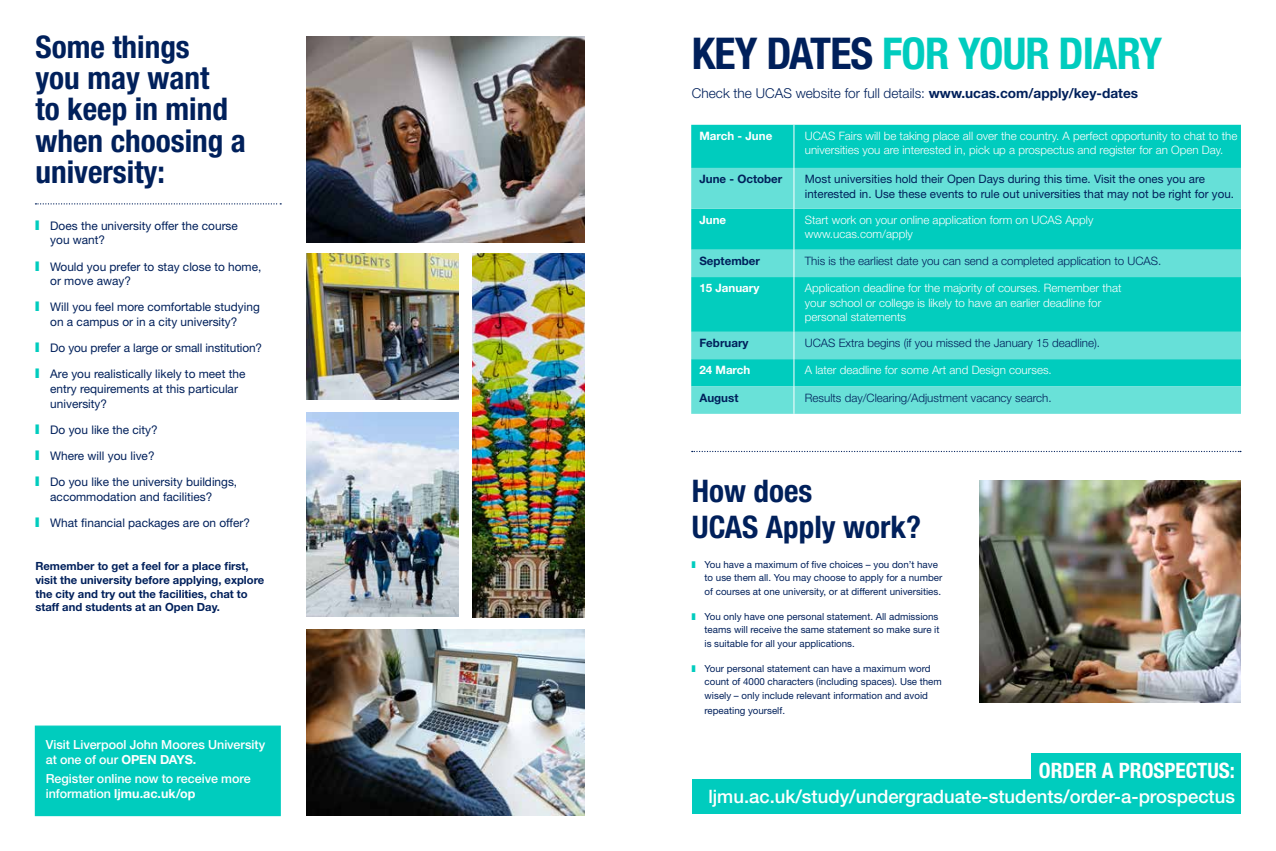
<style>
.page{position:relative;width:1276px;height:851px;background:#fff}
.page>*{position:absolute;margin:0;border:0;box-sizing:border-box;transform-origin:0 0}
.t1{font:700 condensed 43.88px "Helvetica Neue LT Std";letter-spacing:-.02em;color:#00ccbe}
.t2{font:700 condensed 31.25px/31.2px "Helvetica Neue LT Std";color:#00205b}
.t3{font:700 condensed 31.12px/35px "Helvetica Neue LT Std";color:#00205b}
.t4{font:700 condensed 21.25px "Helvetica Neue LT Std";color:#fff}
.t5{font:500 18.5px "Helvetica Neue LT Std";color:#fff}
.t6{font:300 13.62px "Helvetica Neue LT Std";color:#00205b}
.t7{font:500 12.5px/15px "Helvetica Neue LT Std";letter-spacing:-.005em;color:#fff}
.t8{font:11.88px/14.9px "Helvetica Neue LT Std";color:#00205b}
.t9{font:300 11.62px/14.5px "Helvetica Neue LT Std";color:#fff}
.t10{font:300 11.62px "Helvetica Neue LT Std";color:#00205b}
.t11{font:11.62px/14.5px "Helvetica Neue LT Std";color:#00205b}
.t12{font:700 11.62px "Helvetica Neue LT Std";color:#00205b}
.t13{font:700 11.62px "Helvetica Neue LT Std";color:#fff}
.t14{font:700 11.25px/13.8px "Helvetica Neue LT Std";color:#00205b}
.t15{font:9.75px/13.6px "Helvetica Neue LT Std";color:#00205b}
.s1{color:#00ccbe}
.s2{font-weight:700}
.s3{color:#00205b}
</style>
<div class="page">
<img style="left:307px;top:36px;width:277px;height:206px">
<img style="left:307px;top:253px;width:151px;height:146px">
<img style="left:307px;top:412px;width:151px;height:204px">
<img style="left:472px;top:253px;width:112px;height:364px">
<img style="left:307px;top:629px;width:277px;height:186px">
<div style="left:35px;top:725px;width:246px;height:91px;background:#00ccbe;border:1px solid #00ccbe"></div>
<div style="left:691px;top:125px;width:550px;height:43px;background:#00ccbe"></div>
<svg style="left:691px;top:168px;width:550px;height:82px;background:#34d6cb"></svg>
<hr style="left:793px;top:125px;width:1px;height:43px;background:#fff">
<hr style="left:793px;top:168px;width:1px;height:41px;background:#fff">
<hr style="left:793px;top:209px;width:1px;height:41px;background:#fff">
<svg style="left:691px;top:250px;width:550px;height:164px;background:#37d7cb"></svg>
<img style="left:979px;top:480px;width:261px;height:222px">
<div style="left:692px;top:753px;width:548px;height:60px;background:#00ccbe"></div>
<div style="left:685px;top:751px;width:345px;height:27px;background:#fff"></div>
<svg style="left:35px;top:203px;width:246px;height:1px"></svg>
<svg style="left:692px;top:451px;width:549px;height:1px"></svg>
<h2 class="t2" style="left:35px;top:31px;width:212px">Some things<br>you may want<br>to keep in mind when choosing a university:</h2>
<p class="t8" style="left:50px;top:218px;width:189px;text-indent:-15px"><span class="s1">■</span> Does the university offer the course you want?</p>
<p class="t8" style="left:50px;top:259px;width:213px;text-indent:-15px"><span class="s1">■</span> Would you prefer to stay close to home, or move away?</p>
<p class="t8" style="left:50px;top:299px;width:211px;text-indent:-15px"><span class="s1">■</span> Will you feel more comfortable studying on a campus or in a city university?</p>
<p class="t8" style="left:35px;top:340px;width:228px"><span class="s1">■</span> Do you prefer a large or small institution?</p>
<p class="t8" style="left:50px;top:366px;width:197px;text-indent:-15px"><span class="s1">■</span> Are you realistically likely to meet the entry requirements at this particular university?</p>
<p class="t8" style="left:35px;top:422px;width:124px"><span class="s1">■</span> Do you like the city?</p>
<p class="t8" style="left:35px;top:448px;width:121px"><span class="s1">■</span> Where will you live?</p>
<p class="t8" style="left:50px;top:474px;width:188px;text-indent:-15px"><span class="s1">■</span> Do you like the university buildings, accommodation and facilities?</p>
<p class="t8" style="left:35px;top:515px;width:216px"><span class="s1">■</span> What financial packages are on offer?</p>
<p class="t14" style="left:35px;top:559px;width:230px">Remember to get a feel for a place first, visit the university before applying, explore the city and try out the facilities, chat to staff and students at an Open Day.</p>
<p class="t7" style="left:46px;top:737px;width:221px">Visit Liverpool John Moores University at one of our <span class="s2">OPEN DAYS.</span></p>
<p class="t7" style="left:46px;top:770px;width:206px">Register online now to receive more information <span class="s2">ljmu.ac.uk/op</span></p>
<h1 class="t1" style="left:692px;top:27px;width:472px"><span class="s3">KEY DATES</span> FOR YOUR DIARY</h1>
<h3 class="t6" style="left:692px;top:85px;width:448px">Check the UCAS website for full details: <span class="s2">www.ucas.com/apply/key-dates</span></h3>
<p class="t13" style="left:699px;top:128px;width:74px">March - June</p>
<p class="t9" style="left:805px;top:128px;width:434px">UCAS Fairs will be taking place all over the country. A perfect opportunity to chat to the universities you are interested in, pick up a prospectus and register for an Open Day.</p>
<p class="t12" style="left:699px;top:172px;width:84px">June - October</p>
<p class="t11" style="left:805px;top:171px;width:431px">Most universities hold their Open Days during this time. Visit the ones you are interested in. Use these events to rule out universities that may not be right for you.</p>
<p class="t13" style="left:699px;top:212px;width:28px">June</p>
<p class="t9" style="left:805px;top:212px;width:290px">Start work on your online application form on UCAS Apply www.ucas.com/apply</p>
<p class="t12" style="left:699px;top:253px;width:62px">September</p>
<p class="t10" style="left:805px;top:253px;width:358px">This is the earliest date you can send a completed application to UCAS.</p>
<p class="t13" style="left:699px;top:281px;width:62px">15 January</p>
<p class="t9" style="left:805px;top:280px;width:318px">Application deadline for the majority of courses. Remember that your school or college is likely to have an earlier deadline for personal statements</p>
<p class="t12" style="left:699px;top:335px;width:51px">February</p>
<p class="t10" style="left:805px;top:335px;width:297px">UCAS Extra begins (if you missed the January 15 deadline).</p>
<p class="t13" style="left:699px;top:363px;width:53px">24 March</p>
<p class="t9" style="left:805px;top:362px;width:248px">A later deadline for some Art and Design courses.</p>
<p class="t12" style="left:699px;top:390px;width:40px">August</p>
<p class="t10" style="left:805px;top:390px;width:248px">Results day/Clearing/Adjustment vacancy search.</p>
<h3 class="t3" style="left:692px;top:473px;width:231px">How does<br>UCAS Apply work?</h3>
<p class="t15" style="left:704px;top:557px;width:239px;text-indent:-13px"><span class="s1">■</span> You have a maximum of five choices – you don’t have to use them all. You may choose to apply for a number of courses at one university, or at different universities.</p>
<p class="t15" style="left:704px;top:609px;width:236px;text-align:justify;text-indent:-13px"><span class="s1">■</span> You only have one personal statement. All admissions teams will receive the same statement so make sure it is suitable for all your applications.</p>
<p class="t15" style="left:704px;top:661px;width:239px;text-indent:-13px"><span class="s1">■</span> Your personal statement can have a maximum word count of 4000 characters (including spaces). Use them wisely – only include relevant information and avoid</p>
<p class="t15" style="left:704px;top:703px;width:82px">repeating yourself.</p>
<h3 class="t4" style="left:1039px;top:757px;width:197px">ORDER A PROSPECTUS:</h3>
<h3 class="t5" style="left:708px;top:785px;width:528px">ljmu.ac.uk/study/undergraduate-students/order-a-prospectus</h3>
</div>
